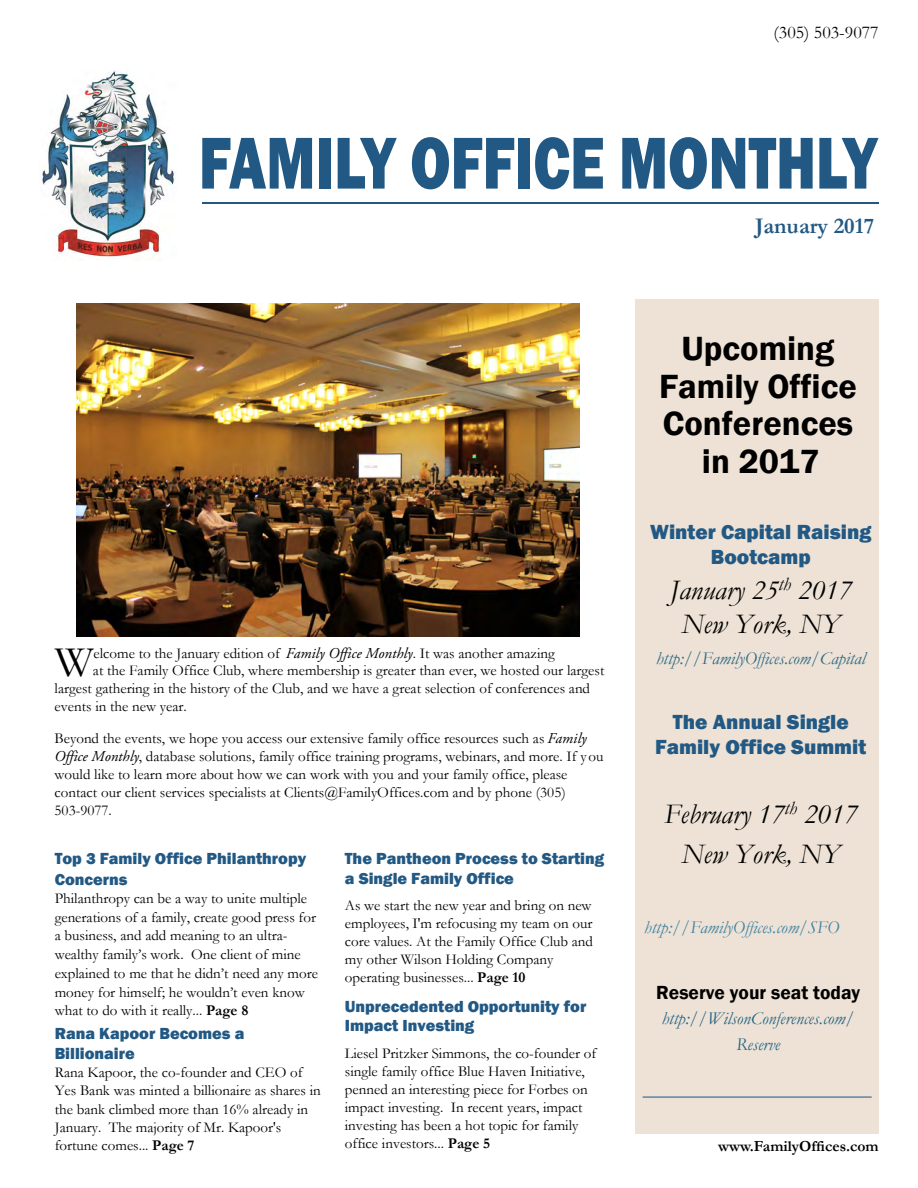
<style>
.page{position:relative;width:918px;height:1188px;background:#fff}
.page>*{position:absolute;margin:0;border:0;box-sizing:border-box;transform-origin:0 0}
.t1{font:800 76.05px "Franklin Gothic";color:#225984;scale:.77 1}
.t2{font:43.8px "Garamond";color:#000}
.t3{font:600 34.5px/37.5px "Franklin Gothic";color:#000;text-align:center}
.t4{font:italic 28.5px/34.2px "Garamond";color:#000;text-align:center}
.t5{font:700 22.5px "Garamond";color:#225984}
.t6{font:800 21px/25.2px "Franklin Gothic";color:#225984;text-align:center}
.t7{font:800 21px/25.2px "Franklin Gothic";color:#225984;text-align:center}
.t8{font:600 19.5px "Franklin Gothic";color:#000}
.t9{font:italic 18px/26px "Garamond";color:#256485;text-align:center}
.t10{font:italic 18px "Garamond";color:#2b6886}
.t11{font:italic 18px "Garamond";color:#3c81a2}
.t12{font:18px "Garamond";color:#000}
.t13{font:800 16.5px/19.8px "Franklin Gothic";color:#225984}
.t14{font:700 15.45px "Garamond";color:#000}
.t15{font:15px/18px "Garamond";color:#000}
.s1{font-family:"Adobe Garamond Pro";font-style:italic}
.s2{font-weight:700}
.s3{font-style:inherit}
</style>
<div class="page">
<img style="left:42px;top:71px;width:135px;height:188px">
<hr style="left:202px;top:202px;width:677px;height:2px;background:#225984">
<div style="left:636px;top:300px;width:243px;height:834px;background:#ede2d5"></div>
<hr style="left:643px;top:1097px;width:229px;height:1px;background:#1c548f">
<img style="left:77px;top:303px;width:502px;height:333px">
<p class="t12" style="left:774px;top:21px;width:106px">(305) 503-9077</p>
<h1 class="t1" style="left:199px;top:114px;width:883px">FAMILY OFFICE MONTHLY</h1>
<h3 class="t5" style="left:755px;top:211px;width:121px">January 2017</h3>
<h2 class="t2" style="left:55px;top:632px;width:40px">W</h2>
<p class="t15" style="left:94px;top:643px;width:463px">elcome to the January edition of <span class="s1">Family Office Monthly</span>. It was another amazing</p>
<p class="t15" style="left:55px;top:679px;width:537px">largest gathering in the history of the Club, and we have a great selection of conferences and events in the new year.</p>
<p class="t15" style="left:55px;top:729px;width:550px">Beyond the events, we hope you access our extensive family office resources such as <span class="s1">Family Office Monthly</span>, database solutions, family office training programs, webinars, and more. If you would like to learn more about how we can work with you and your family office, please contact our client services specialists at Clients@FamilyOffices.com and by phone (305)<br>503-9077.</p>
<p class="t15" style="left:93px;top:661px;width:513px">at the Family Office Club, where membership is greater than ever, we hosted our largest</p>
<p class="t13" style="left:55px;top:848px;width:253px;line-height:20.5px">Top 3 Family Office Philanthropy<br>Concerns</p>
<p class="t15" style="left:55px;top:888px;width:265px;line-height:18.8px">Philanthropy can be a way to unite multiple generations of a family, create good press for a business, and add meaning to an ultra&shy;wealthy family’s work. One client of mine explained to me that he didn’t need any more money for himself; he wouldn’t even know what to do with it really... <span class="s2">Page 8</span></p>
<p class="t13" style="left:55px;top:1024px;width:191px">Rana Kapoor Becomes a<br>Billionaire</p>
<p class="t15" style="left:55px;top:1063px;width:268px">Rana Kapoor, the co-founder and CEO of Yes Bank was minted a billionaire as shares in the bank climbed more than 16% already in January. The majority of Mr. Kapoor's fortune comes... <span class="s2">Page 7</span></p>
<p class="t13" style="left:345px;top:848px;width:261px">The Pantheon Process to Starting a Single Family Office</p>
<p class="t15" style="left:345px;top:896px;width:250px">As we start the new year and bring on new employees, I'm refocusing my team on our core values. At the Family Office Club and my other Wilson Holding Company operating businesses... <span class="s2">Page 10</span></p>
<p class="t13" style="left:345px;top:996px;width:243px">Unprecedented Opportunity for<br>Impact Investing</p>
<p class="t15" style="left:345px;top:1044px;width:253px">Liesel Pritzker Simmons, the co-founder of single family office Blue Haven Initiative, penned an interesting piece for Forbes on impact investing. In recent years, impact investing has been a hot topic for family office investors... <span class="s2">Page 5</span></p>
<h3 class="t3" style="left:659px;top:330px;width:199px">Upcoming<br>Family Office<br>Conferences in 2017</h3>
<h3 class="t7" style="left:650px;top:520px;width:223px"><span class="s3">Winter</span> Capital <span class="s3">Raising<br></span>Bootcamp</h3>
<h3 class="t4" style="left:670px;top:572px;width:183px">January 25<sup>th</sup> 2017<br>New York, NY</h3>
<p class="t10" style="left:656px;top:646px;width:211px">http://FamilyOffices.com/Capital</p>
<h3 class="t6" style="left:655px;top:709px;width:213px"><span class="s3">The</span> Annual Single<br>Family <span class="s3">Office Summit</span></h3>
<h3 class="t4" style="left:664px;top:793px;width:195px;line-height:40.8px">February 17<sup>th</sup> 2017<br>New York, NY</h3>
<p class="t11" style="left:644px;top:915px;width:197px">http://FamilyOffices.com/SFO</p>
<h3 class="t8" style="left:656px;top:980px;width:206px">Reserve your seat today</h3>
<p class="t9" style="left:662px;top:1005px;width:194px">http://WilsonConferences.com/<br>Reserve</p>
<p class="t14" style="left:718px;top:1136px;width:162px">www.FamilyOffices.com</p>
</div>
